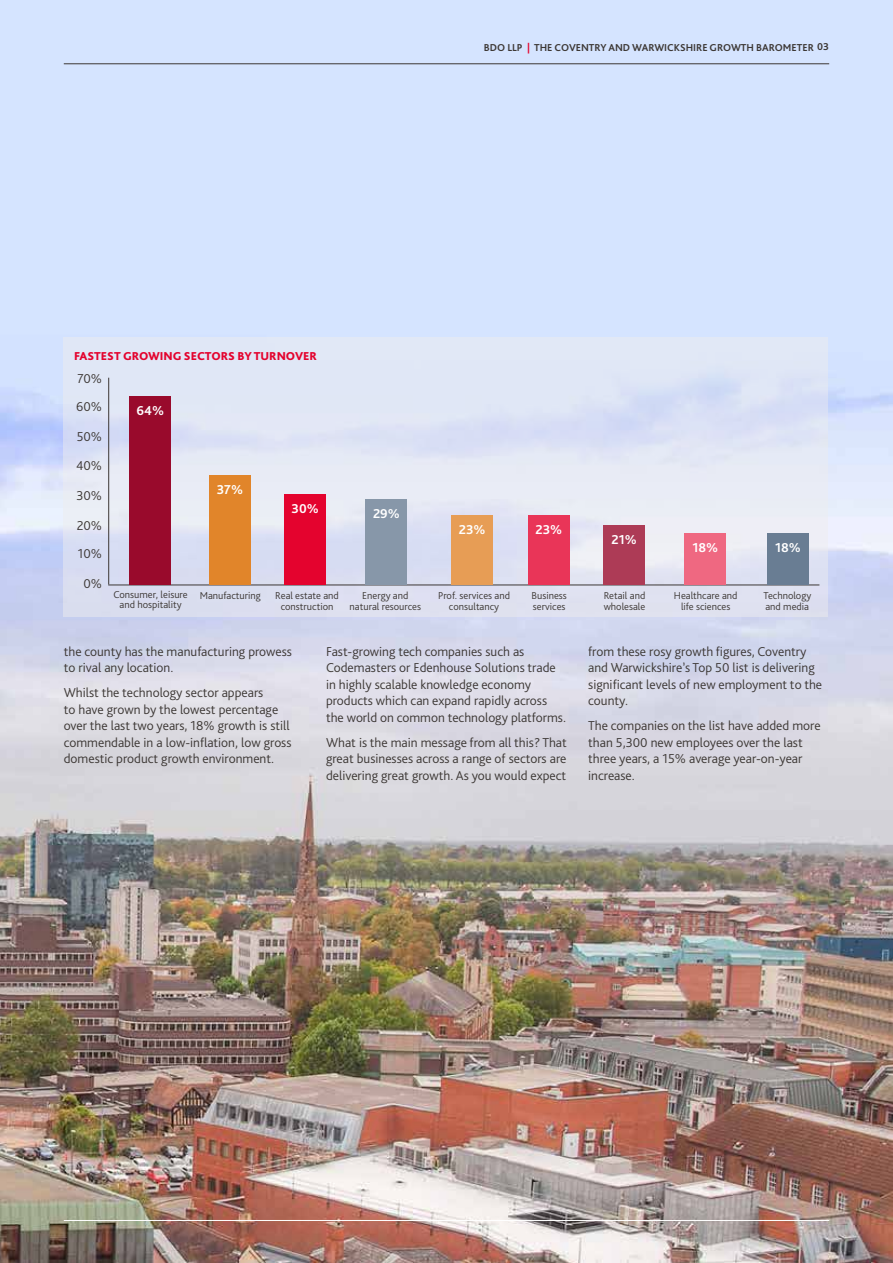
<style>
.page{position:relative;width:893px;height:1263px;background:#fff}
.page>*{position:absolute;margin:0;border:0;box-sizing:border-box;transform-origin:0 0}
.t1{font:300 13.5px/16.5px "Bliss Pro";color:#3c3734}
.t2{font:700 13.5px "Bliss Pro";color:#fff}
.t3{font:800 12px "Bliss Pro";color:#e4032e}
.t4{font:300 10.5px/10.5px "Bliss Pro";color:#3c3734;text-align:center}
.t5{font:700 10.5px "Bliss Pro";color:#3c3734}
.s1{color:#e4032e}
</style>
<div class="page">
<img style="left:0;top:0;width:893px;height:1263px">
<div style="left:63px;top:337px;width:765px;height:280px;background:linear-gradient(to right,#dee2f2,#e2e7f5)"></div>
<hr style="left:64px;top:63px;width:765px;height:1px;background:#3c3734">
<hr style="left:108px;top:378px;width:1px;height:206px;background:#3c3734">
<hr style="left:108px;top:585px;width:711px;height:1px;background:#3c3734">
<div style="left:130px;top:396px;width:41px;height:188px;background:#990a2c"></div>
<div style="left:209px;top:475px;width:42px;height:109px;background:#e1852a"></div>
<div style="left:285px;top:494px;width:41px;height:90px;background:#e4032e"></div>
<div style="left:366px;top:499px;width:41px;height:85px;background:#8797a9"></div>
<div style="left:452px;top:515px;width:41px;height:69px;background:#e79d55"></div>
<div style="left:528px;top:515px;width:41px;height:69px;background:#e93558"></div>
<div style="left:604px;top:525px;width:41px;height:59px;background:#ad3b56"></div>
<div style="left:685px;top:533px;width:41px;height:51px;background:#ef6881"></div>
<div style="left:767px;top:533px;width:42px;height:51px;background:#697d93"></div>
<hr style="left:64px;top:1220px;width:765px;height:1px;background:#fff">
<p class="t5" style="left:484px;top:40px;width:347px">BDO LLP <span class="s1">|</span> THE COVENTRY AND WARWICKSHIRE GROWTH BAROMETER 03</p>
<p class="t3" style="left:74px;top:348px;width:244px">FASTEST GROWING SECTORS BY TURNOVER</p>
<p class="t1" style="left:77px;top:370px;width:26px">70%</p>
<p class="t1" style="left:76px;top:398px;width:27px">60%</p>
<p class="t1" style="left:77px;top:428px;width:27px">50%</p>
<p class="t1" style="left:76px;top:457px;width:28px">40%</p>
<p class="t1" style="left:76px;top:487px;width:27px">30%</p>
<p class="t1" style="left:77px;top:517px;width:27px">20%</p>
<p class="t1" style="left:78px;top:545px;width:26px">10%</p>
<p class="t1" style="left:84px;top:575px;width:20px">0%</p>
<p class="t2" style="left:136px;top:402px;width:29px">64%</p>
<p class="t4" style="left:113px;top:589px;width:76px">Consumer, leisure and hospitality</p>
<p class="t2" style="left:217px;top:481px;width:28px">37%</p>
<p class="t4" style="left:200px;top:590px;width:63px">Manufacturing</p>
<p class="t2" style="left:292px;top:500px;width:29px">30%</p>
<p class="t4" style="left:275px;top:590px;width:65px">Real estate and construction</p>
<p class="t2" style="left:373px;top:505px;width:28px">29%</p>
<p class="t4" style="left:350px;top:590px;width:73px">Energy and natural resources</p>
<p class="t2" style="left:459px;top:521px;width:28px">23%</p>
<p class="t4" style="left:438px;top:590px;width:73px">Prof. services and consultancy</p>
<p class="t2" style="left:535px;top:521px;width:28px">23%</p>
<p class="t4" style="left:532px;top:590px;width:37px;text-align:left">Business services</p>
<p class="t2" style="left:611px;top:531px;width:27px">21%</p>
<p class="t4" style="left:604px;top:590px;width:43px;text-align:left">Retail and wholesale</p>
<p class="t2" style="left:692px;top:539px;width:27px">18%</p>
<p class="t2" style="left:775px;top:539px;width:27px">18%</p>
<p class="t4" style="left:674px;top:590px;width:65px">Healthcare and life sciences</p>
<p class="t4" style="left:763px;top:590px;width:49px;text-align:left">Technology and media</p>
<p class="t1" style="left:64px;top:643px;width:230px">the county has the manufacturing prowess to rival any location.</p>
<p class="t1" style="left:64px;top:684px;width:229px">Whilst the technology sector appears<br>to have grown by the lowest percentage over the last two years, 18% growth is still commendable in a low-inflation, low gross domestic product growth environment.</p>
<p class="t1" style="left:326px;top:643px;width:242px">Fast-growing tech companies such as Codemasters or Edenhouse Solutions trade in highly scalable knowledge economy products which can expand rapidly across the world on common technology platforms.</p>
<p class="t1" style="left:326px;top:734px;width:242px;text-align:justify">What is the main message from all this? That great businesses across a range of sectors are delivering great growth. As you would expect</p>
<p class="t1" style="left:588px;top:643px;width:235px">from these rosy growth figures, Coventry and Warwickshire’s Top 50 list is delivering significant levels of new employment to the county.</p>
<p class="t1" style="left:588px;top:717px;width:234px">The companies on the list have added more than 5,300 new employees over the last three years, a 15% average year-on-year increase.</p>
</div>
